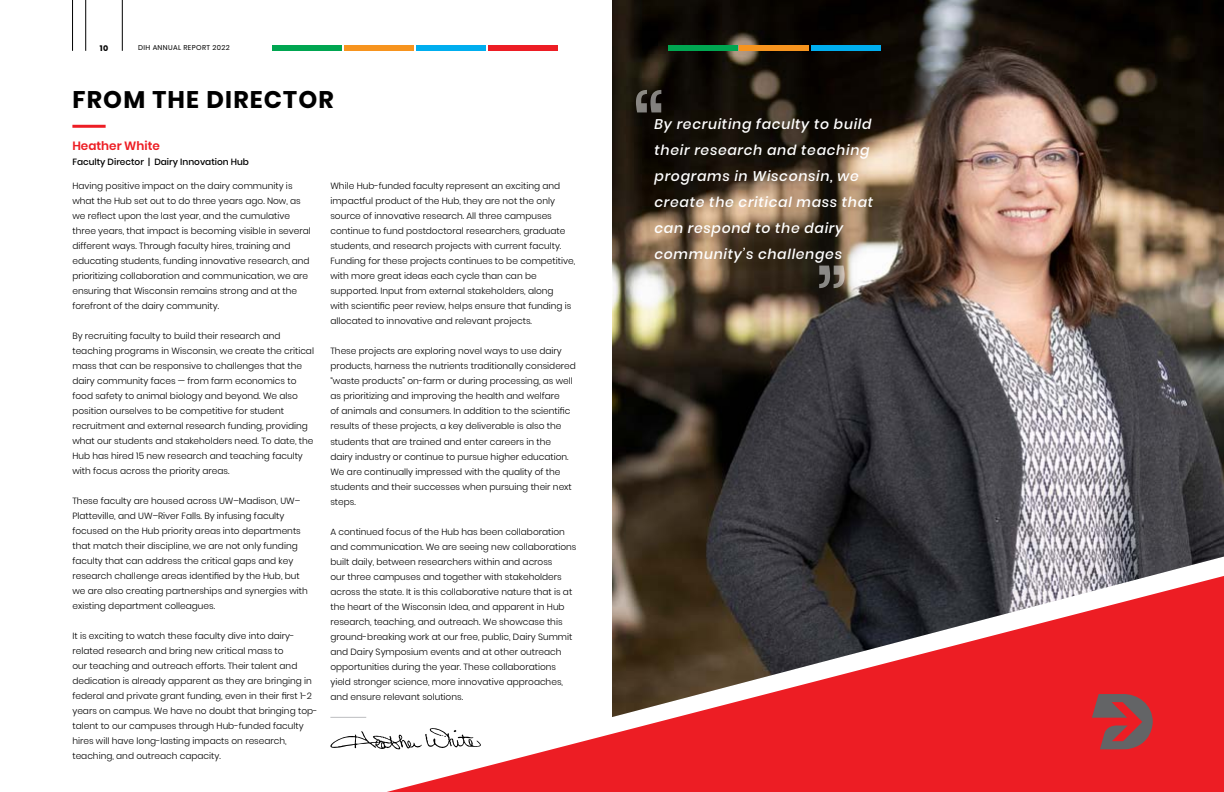
<style>
.page{position:relative;width:1224px;height:792px;background:#fff}
.page>*{position:absolute;margin:0;border:0;box-sizing:border-box;transform-origin:0 0}
.t1{font:700 24px "Poppins";letter-spacing:.05em;color:#000}
.t2{font:italic 500 14px/26px "Poppins";letter-spacing:.05em;color:#fff}
.t3{font:600 12px "Poppins";color:#ed1d24}
.t4{font:300 9px/15px "Poppins";color:#000}
.t5{font:500 9px "Poppins";color:#000}
.t6{font:700 8px "Poppins";color:#000}
.t7{font:7px "Poppins";letter-spacing:.05em;color:#000}
</style>
<div class="page">
<img style="left:612px;top:0;width:612px;height:576px">
<hr style="left:72px;top:0;width:1px;height:51px;background:#000">
<hr style="left:86px;top:0;width:1px;height:51px;background:#000">
<hr style="left:122px;top:0;width:1px;height:51px;background:#000">
<div style="left:668px;top:45px;width:70px;height:6px;background:#00a651"></div>
<div style="left:739px;top:45px;width:70px;height:6px;background:#f7941e"></div>
<div style="left:811px;top:45px;width:70px;height:6px;background:#00aeef"></div>
<div style="left:272px;top:45px;width:70px;height:6px;background:#00a651"></div>
<div style="left:344px;top:45px;width:70px;height:6px;background:#f7941e"></div>
<div style="left:416px;top:45px;width:70px;height:6px;background:#00aeef"></div>
<div style="left:488px;top:45px;width:69px;height:6px;background:#ed1d24"></div>
<svg style="left:636px;top:90px;width:25px;height:22px"></svg>
<svg style="left:819px;top:266px;width:26px;height:22px"></svg>
<svg style="left:387px;top:576px;width:837px;height:216px;fill:#ed1d24"></svg>
<hr style="left:72px;top:125px;width:34px;height:3px;background:#ed1d24">
<svg style="left:330px;top:727px;width:157px;height:26px"></svg>
<hr style="left:330px;top:717px;width:36px;height:1px;background:#bcbec0">
<svg style="left:1092px;top:693px;width:61px;height:56px;background:#9f4449"></svg>
<p class="t6" style="left:100px;top:43px;width:10px">10</p>
<p class="t7" style="left:138px;top:43px;width:93px">DIH ANNUAL REPORT 2022</p>
<h1 class="t1" style="left:72px;top:86px;width:263px">FROM THE DIRECTOR</h1>
<h3 class="t3" style="left:72px;top:139px;width:89px">Heather White</h3>
<p class="t5" style="left:72px;top:156px;width:178px">Faculty Director | Dairy Innovation Hub</p>
<p class="t4" style="left:72px;top:179px;width:240px">Having positive impact on the dairy community is what the Hub set out to do three years ago. Now, as we reflect upon the last year, and the cumulative three years, that impact is becoming visible in several different ways. Through faculty hires, training and educating students, funding innovative research, and prioritizing collaboration and communication, we are ensuring that Wisconsin remains strong and at the forefront of the dairy community.</p>
<p class="t4" style="left:72px;top:329px;width:243px">By recruiting faculty to build their research and teaching programs in Wisconsin, we create the critical mass that can be responsive to challenges that the dairy community faces — from farm economics to food safety to animal biology and beyond. We also position ourselves to be competitive for student recruitment and external research funding, providing what our students and stakeholders need. To date, the Hub has hired 15 new research and teaching faculty with focus across the priority areas.</p>
<p class="t4" style="left:72px;top:494px;width:237px">These faculty are housed across UW–Madison, UW– Platteville, and UW–River Falls. By infusing faculty focused on the Hub priority areas into departments that match their discipline, we are not only funding faculty that can address the critical gaps and key research challenge areas identified by the Hub, but we are also creating partnerships and synergies with existing department colleagues.</p>
<p class="t4" style="left:72px;top:629px;width:247px">It is exciting to watch these faculty dive into dairy&shy;related research and bring new critical mass to<br>our teaching and outreach efforts. Their talent and dedication is already apparent as they are bringing in federal and private grant funding, even in their first 1-2 years on campus. We have no doubt that bringing top&shy;talent to our campuses through Hub-funded faculty hires will have long-lasting impacts on research, teaching, and outreach capacity.</p>
<p class="t4" style="left:330px;top:179px;width:246px">While Hub-funded faculty represent an exciting and impactful product of the Hub, they are not the only source of innovative research. All three campuses continue to fund postdoctoral researchers, graduate students, and research projects with current faculty.<br>Funding for these projects continues to be competitive, with more great ideas each cycle than can be supported. Input from external stakeholders, along<br>with scientific peer review, helps ensure that funding is allocated to innovative and relevant projects.</p>
<p class="t4" style="left:330px;top:344px;width:247px">These projects are exploring novel ways to use dairy products, harness the nutrients traditionally considered “waste products” on-farm or during processing, as well as prioritizing and improving the health and welfare<br>of animals and consumers. In addition to the scientific results of these projects, a key deliverable is also the students that are trained and enter careers in the<br>dairy industry or continue to pursue higher education.<br>We are continually impressed with the quality of the students and their successes when pursuing their next steps.</p>
<p class="t4" style="left:330px;top:524px;width:247px">A continued focus of the Hub has been collaboration and communication. We are seeing new collaborations built daily, between researchers within and across<br>our three campuses and together with stakeholders across the state. It is this collaborative nature that is at the heart of the Wisconsin Idea, and apparent in Hub research, teaching, and outreach. We showcase this ground-breaking work at our free, public, Dairy Summit and Dairy Symposium events and at other outreach opportunities during the year. These collaborations yield stronger science, more innovative approaches, and ensure relevant solutions.</p>
<h2 class="t2" style="left:655px;top:111px;width:220px">By recruiting faculty to build their research and teaching programs in Wisconsin, we create the critical mass that can respond to the dairy community’s challenges</h2>
</div>
